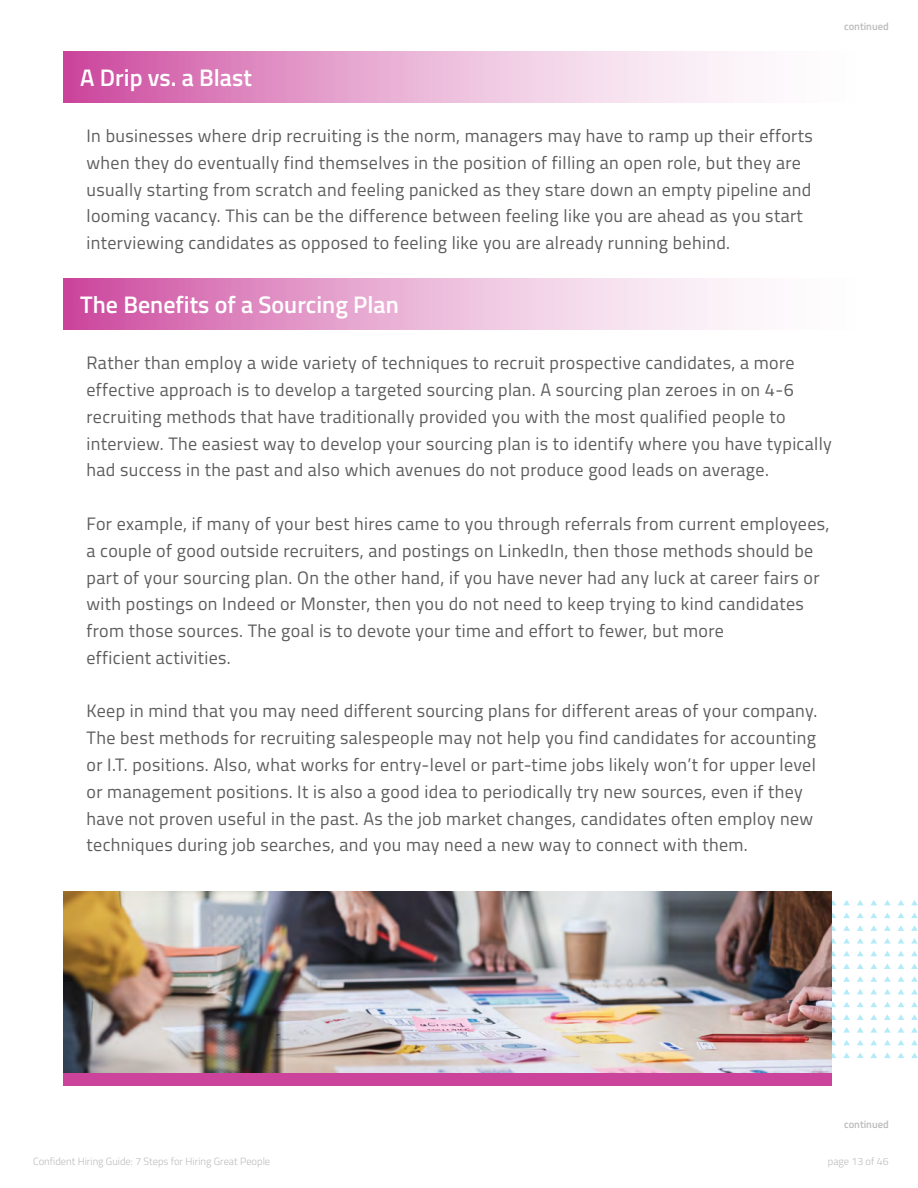
<style>
.page{position:relative;width:918px;height:1188px;background:#fff}
.page>*{position:absolute;margin:0;border:0;box-sizing:border-box;transform-origin:0 0}
.t1{font:600 24px "Titillium Web";color:#fff}
.t2{font:18px/26.8px "Titillium Web";letter-spacing:.02em;color:#5d5d5d}
.t3{font:300 10.5px "Titillium Web";color:#bdbcbc}
.t4{font:600 10.5px "Titillium Web";color:#bdbcbc}
</style>
<div class="page">
<svg style="left:831px;top:900px;width:5px;height:5px"></svg>
<svg style="left:843px;top:900px;width:7px;height:5px"></svg>
<svg style="left:857px;top:900px;width:6px;height:5px"></svg>
<svg style="left:871px;top:900px;width:6px;height:5px"></svg>
<svg style="left:884px;top:900px;width:7px;height:5px"></svg>
<svg style="left:898px;top:900px;width:6px;height:5px"></svg>
<svg style="left:911px;top:900px;width:7px;height:5px"></svg>
<svg style="left:831px;top:913px;width:5px;height:5px"></svg>
<svg style="left:843px;top:913px;width:7px;height:5px"></svg>
<svg style="left:857px;top:913px;width:7px;height:5px"></svg>
<svg style="left:870px;top:913px;width:7px;height:5px"></svg>
<svg style="left:884px;top:913px;width:7px;height:5px"></svg>
<svg style="left:898px;top:913px;width:6px;height:5px"></svg>
<svg style="left:911px;top:913px;width:7px;height:5px"></svg>
<svg style="left:831px;top:925px;width:5px;height:6px"></svg>
<svg style="left:843px;top:925px;width:7px;height:6px"></svg>
<svg style="left:857px;top:925px;width:7px;height:6px"></svg>
<svg style="left:870px;top:925px;width:7px;height:6px"></svg>
<svg style="left:884px;top:925px;width:7px;height:6px"></svg>
<svg style="left:898px;top:925px;width:6px;height:6px"></svg>
<svg style="left:911px;top:925px;width:7px;height:6px"></svg>
<svg style="left:831px;top:938px;width:5px;height:6px"></svg>
<svg style="left:843px;top:938px;width:7px;height:6px"></svg>
<svg style="left:857px;top:938px;width:7px;height:6px"></svg>
<svg style="left:870px;top:938px;width:7px;height:6px"></svg>
<svg style="left:884px;top:938px;width:7px;height:6px"></svg>
<svg style="left:898px;top:938px;width:6px;height:6px"></svg>
<svg style="left:911px;top:938px;width:7px;height:6px"></svg>
<svg style="left:831px;top:951px;width:5px;height:5px"></svg>
<svg style="left:843px;top:951px;width:7px;height:5px"></svg>
<svg style="left:857px;top:951px;width:7px;height:5px"></svg>
<svg style="left:870px;top:951px;width:7px;height:5px"></svg>
<svg style="left:884px;top:951px;width:7px;height:5px"></svg>
<svg style="left:898px;top:951px;width:6px;height:5px"></svg>
<svg style="left:911px;top:951px;width:7px;height:5px"></svg>
<svg style="left:831px;top:964px;width:5px;height:5px"></svg>
<svg style="left:843px;top:964px;width:7px;height:5px"></svg>
<svg style="left:857px;top:964px;width:7px;height:5px"></svg>
<svg style="left:870px;top:964px;width:7px;height:5px"></svg>
<svg style="left:884px;top:964px;width:7px;height:5px"></svg>
<svg style="left:898px;top:964px;width:6px;height:5px"></svg>
<svg style="left:911px;top:964px;width:7px;height:5px"></svg>
<svg style="left:831px;top:976px;width:5px;height:6px"></svg>
<svg style="left:843px;top:976px;width:7px;height:6px"></svg>
<svg style="left:857px;top:976px;width:7px;height:6px"></svg>
<svg style="left:870px;top:976px;width:7px;height:6px"></svg>
<svg style="left:884px;top:976px;width:7px;height:6px"></svg>
<svg style="left:898px;top:976px;width:6px;height:6px"></svg>
<svg style="left:911px;top:976px;width:7px;height:6px"></svg>
<svg style="left:831px;top:989px;width:5px;height:5px"></svg>
<svg style="left:843px;top:989px;width:7px;height:5px"></svg>
<svg style="left:857px;top:989px;width:6px;height:5px"></svg>
<svg style="left:871px;top:989px;width:6px;height:5px"></svg>
<svg style="left:884px;top:989px;width:7px;height:5px"></svg>
<svg style="left:898px;top:989px;width:6px;height:5px"></svg>
<svg style="left:911px;top:989px;width:7px;height:5px"></svg>
<svg style="left:831px;top:1002px;width:5px;height:5px"></svg>
<svg style="left:843px;top:1002px;width:7px;height:5px"></svg>
<svg style="left:857px;top:1002px;width:7px;height:5px"></svg>
<svg style="left:870px;top:1002px;width:7px;height:5px"></svg>
<svg style="left:884px;top:1002px;width:7px;height:5px"></svg>
<svg style="left:898px;top:1002px;width:6px;height:5px"></svg>
<svg style="left:911px;top:1002px;width:7px;height:5px"></svg>
<svg style="left:831px;top:1014px;width:5px;height:6px"></svg>
<svg style="left:843px;top:1014px;width:7px;height:6px"></svg>
<svg style="left:857px;top:1014px;width:7px;height:6px"></svg>
<svg style="left:870px;top:1014px;width:7px;height:6px"></svg>
<svg style="left:884px;top:1014px;width:7px;height:6px"></svg>
<svg style="left:898px;top:1014px;width:6px;height:6px"></svg>
<svg style="left:911px;top:1014px;width:7px;height:6px"></svg>
<svg style="left:831px;top:1027px;width:5px;height:6px"></svg>
<svg style="left:843px;top:1027px;width:7px;height:6px"></svg>
<svg style="left:857px;top:1027px;width:7px;height:6px"></svg>
<svg style="left:870px;top:1027px;width:7px;height:6px"></svg>
<svg style="left:884px;top:1027px;width:7px;height:6px"></svg>
<svg style="left:898px;top:1027px;width:6px;height:6px"></svg>
<svg style="left:911px;top:1027px;width:7px;height:6px"></svg>
<svg style="left:831px;top:1040px;width:5px;height:5px"></svg>
<svg style="left:843px;top:1040px;width:7px;height:5px"></svg>
<svg style="left:857px;top:1040px;width:6px;height:5px"></svg>
<svg style="left:871px;top:1040px;width:6px;height:5px"></svg>
<svg style="left:884px;top:1040px;width:7px;height:5px"></svg>
<svg style="left:898px;top:1040px;width:6px;height:5px"></svg>
<svg style="left:911px;top:1040px;width:7px;height:5px"></svg>
<svg style="left:831px;top:1053px;width:5px;height:5px"></svg>
<svg style="left:843px;top:1053px;width:7px;height:5px"></svg>
<svg style="left:857px;top:1053px;width:7px;height:5px"></svg>
<svg style="left:870px;top:1053px;width:7px;height:5px"></svg>
<svg style="left:884px;top:1053px;width:7px;height:5px"></svg>
<svg style="left:898px;top:1053px;width:6px;height:5px"></svg>
<svg style="left:911px;top:1053px;width:7px;height:5px"></svg>
<img style="left:63px;top:892px;width:768px;height:182px">
<div style="left:63px;top:1074px;width:768px;height:12px;background:#cb439b"></div>
<svg style="left:63px;top:52px;width:681px;height:51px;background:#e7abd2"></svg>
<svg style="left:63px;top:279px;width:681px;height:51px;background:#e7abd2"></svg>
<h1 class="t1" style="left:80px;top:60px;width:173px">A Drip vs. a Blast</h1>
<p class="t2" style="left:87px;top:121px;width:728px">In businesses where drip recruiting is the norm, managers may have to ramp up their efforts when they do eventually find themselves in the position of filling an open role, but they are usually starting from scratch and feeling panicked as they stare down an empty pipeline and looming vacancy. This can be the difference between feeling like you are ahead as you start interviewing candidates as opposed to feeling like you are already running behind.</p>
<p class="t4" style="left:844px;top:18px;width:46px">continued</p>
<h1 class="t1" style="left:80px;top:287px;width:320px">The Benefits of a Sourcing Plan</h1>
<p class="t2" style="left:87px;top:349px;width:747px">Rather than employ a wide variety of techniques to recruit prospective candidates, a more effective approach is to develop a targeted sourcing plan. A sourcing plan zeroes in on 4-6 recruiting methods that have traditionally provided you with the most qualified people to interview. The easiest way to develop your sourcing plan is to identify where you have typically had success in the past and also which avenues do not produce good leads on average.</p>
<p class="t2" style="left:87px;top:509px;width:745px">For example, if many of your best hires came to you through referrals from current employees, a couple of good outside recruiters, and postings on LinkedIn, then those methods should be part of your sourcing plan. On the other hand, if you have never had any luck at career fairs or with postings on Indeed or Monster, then you do not need to keep trying to kind candidates from those sources. The goal is to devote your time and effort to fewer, but more<br>efficient activities.</p>
<p class="t2" style="left:87px;top:697px;width:732px">Keep in mind that you may need different sourcing plans for different areas of your company.<br>The best methods for recruiting salespeople may not help you find candidates for accounting or I.T. positions. Also, what works for entry-level or part-time jobs likely won’t for upper level or management positions. It is also a good idea to periodically try new sources, even if they have not proven useful in the past. As the job market changes, candidates often employ new techniques during job searches, and you may need a new way to connect with them.</p>
<p class="t4" style="left:844px;top:1116px;width:46px">continued</p>
<p class="t3" style="left:33px;top:1154px;width:239px">Confident Hiring Guide: 7 Steps for Hiring Great People</p>
<p class="t3" style="left:828px;top:1154px;width:62px">page 13 of 46</p>
</div>
